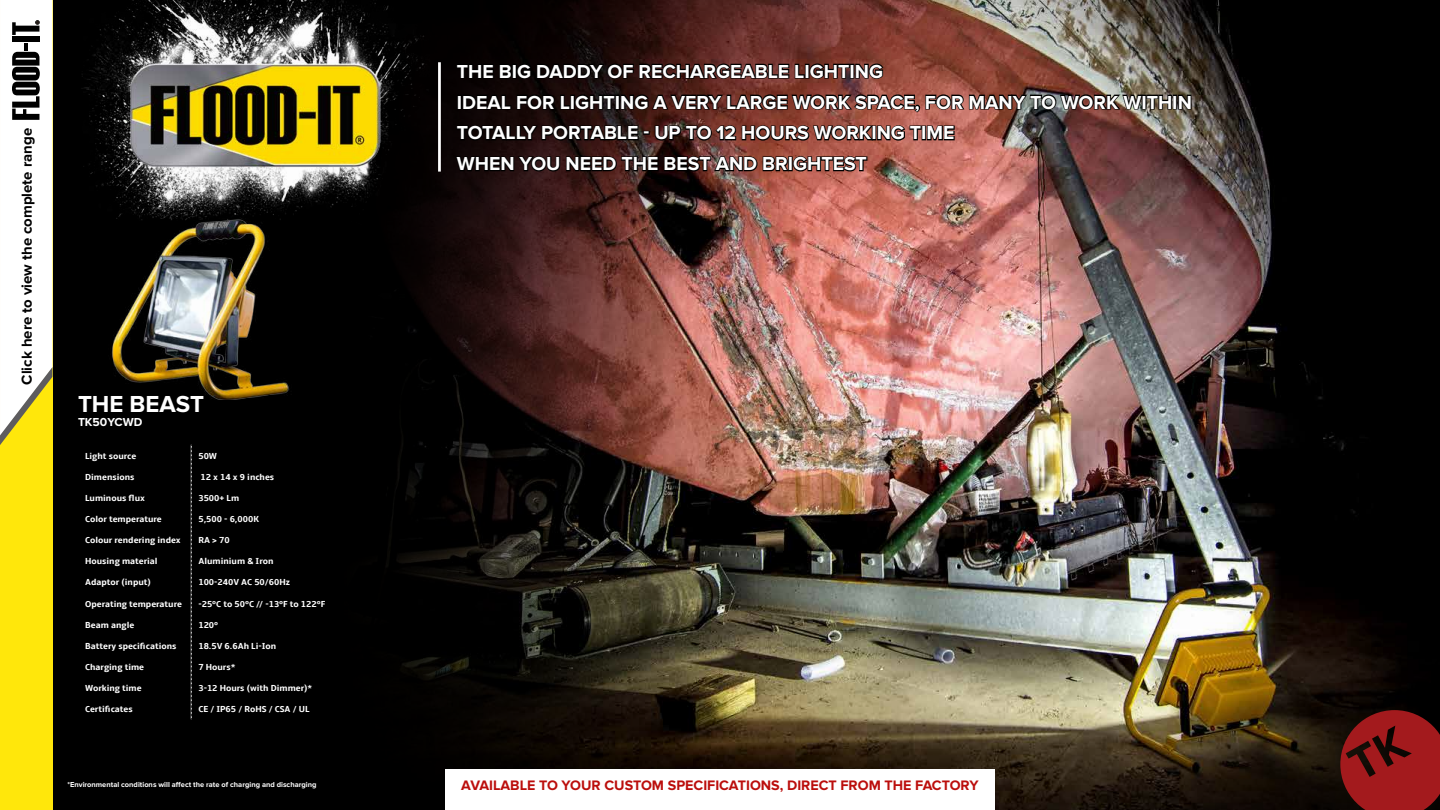
<style>
.page{position:relative;width:1440px;height:810px;background:#000}
.page>*{position:absolute;margin:0;border:0;box-sizing:border-box;transform-origin:0 0}
.t1{font:700 24px "Proxima Nova";color:#fff}
.t2{font:700 19.5px/30.9px "Proxima Nova";color:#fff}
.t3{font:700 15px "Proxima Nova";color:#000}
.t4{font:700 14.25px "Proxima Nova";color:#bb0e0c}
.t5{font:700 12px "Proxima Nova";color:#fff}
.t6{font:700 9px "Amble";color:#fff}
.t7{font:700 7.5px "Proxima Nova";color:#fff}
</style>
<div class="page">
<img style="left:386px;top:0;width:1010px;height:810px">
<div style="left:0;top:0;width:52px;height:810px;background:#ffe70b"></div>
<img style="left:82px;top:0;width:395px;height:224px">
<svg style="left:1340px;top:710px;width:100px;height:100px"></svg>
<img style="left:109px;top:216px;width:183px;height:183px">
<svg style="left:191px;top:445px;width:1px;height:274px"></svg>
<svg style="left:456px;top:63px;width:429px;height:17px"></svg>
<img style="left:462px;top:90px;width:730px;height:24px">
<svg style="left:456px;top:121px;width:500px;height:22px"></svg>
<svg style="left:454px;top:154px;width:414px;height:20px"></svg>
<hr style="left:438px;top:62px;width:3px;height:110px;background:#fff">
<div style="left:445px;top:769px;width:550px;height:41px;background:#fff"></div>
<svg style="left:0;top:0;width:53px;height:445px;background:#e8e6d3"></svg>
<h3 class="t3" style="left:18px;top:385px;width:258px;rotate:-90deg">Click here to view the complete range</h3>
<h1 class="t1" style="left:78px;top:390px;width:127px">THE BEAST</h1>
<h3 class="t5" style="left:78px;top:415px;width:66px">TK50YCWD</h3>
<p class="t6" style="left:85px;top:451px;width:53px">Light source</p>
<p class="t6" style="left:198px;top:451px;width:20px">50W</p>
<p class="t6" style="left:85px;top:472px;width:51px">Dimensions</p>
<p class="t6" style="left:201px;top:472px;width:75px">12 x 14 x 9 inches</p>
<p class="t6" style="left:85px;top:493px;width:61px">Luminous flux</p>
<p class="t6" style="left:198px;top:493px;width:42px">3500+ Lm</p>
<p class="t6" style="left:85px;top:514px;width:78px">Color temperature</p>
<p class="t6" style="left:198px;top:514px;width:62px">5,500 - 6,000K</p>
<p class="t6" style="left:85px;top:535px;width:97px">Colour rendering index</p>
<p class="t6" style="left:198px;top:535px;width:33px">RA &gt; 70</p>
<p class="t6" style="left:85px;top:556px;width:74px">Housing material</p>
<p class="t6" style="left:198px;top:556px;width:77px">Aluminium &amp; Iron</p>
<p class="t6" style="left:85px;top:577px;width:67px">Adaptor (input)</p>
<p class="t6" style="left:198px;top:577px;width:93px">100-240V AC 50/60Hz</p>
<p class="t6" style="left:85px;top:598px;width:98px">Operating temperature</p>
<p class="t6" style="left:198px;top:598px;width:128px">-25ºC to 50ºC // -13ºF to 122ºF</p>
<p class="t6" style="left:85px;top:619px;width:51px">Beam angle</p>
<p class="t6" style="left:198px;top:619px;width:21px">120º</p>
<p class="t6" style="left:85px;top:641px;width:93px">Battery specifications</p>
<p class="t6" style="left:198px;top:641px;width:79px">18.5V 6.6Ah Li-Ion</p>
<p class="t6" style="left:85px;top:662px;width:61px">Charging time</p>
<p class="t6" style="left:198px;top:662px;width:38px">7 Hours*</p>
<p class="t6" style="left:85px;top:683px;width:58px">Working time</p>
<p class="t6" style="left:198px;top:683px;width:115px">3-12 Hours (with Dimmer)*</p>
<p class="t6" style="left:85px;top:704px;width:49px">Certificates</p>
<p class="t6" style="left:198px;top:704px;width:113px">CE / IP65 / RoHS / CSA / UL</p>
<p class="t7" style="left:68px;top:781px;width:250px">*Environmental conditions will affect the rate of charging and discharging</p>
<h2 class="t2" style="left:457px;top:57px;width:737px">THE BIG DADDY OF RECHARGEABLE LIGHTING<br>IDEAL FOR LIGHTING A VERY LARGE WORK SPACE, FOR MANY TO WORK WITHIN TOTALLY PORTABLE - UP TO 12 HOURS WORKING TIME<br>WHEN YOU NEED THE BEST AND BRIGHTEST</h2>
<h3 class="t4" style="left:461px;top:777px;width:519px">AVAILABLE TO YOUR CUSTOM SPECIFICATIONS, DIRECT FROM THE FACTORY</h3>
</div>
